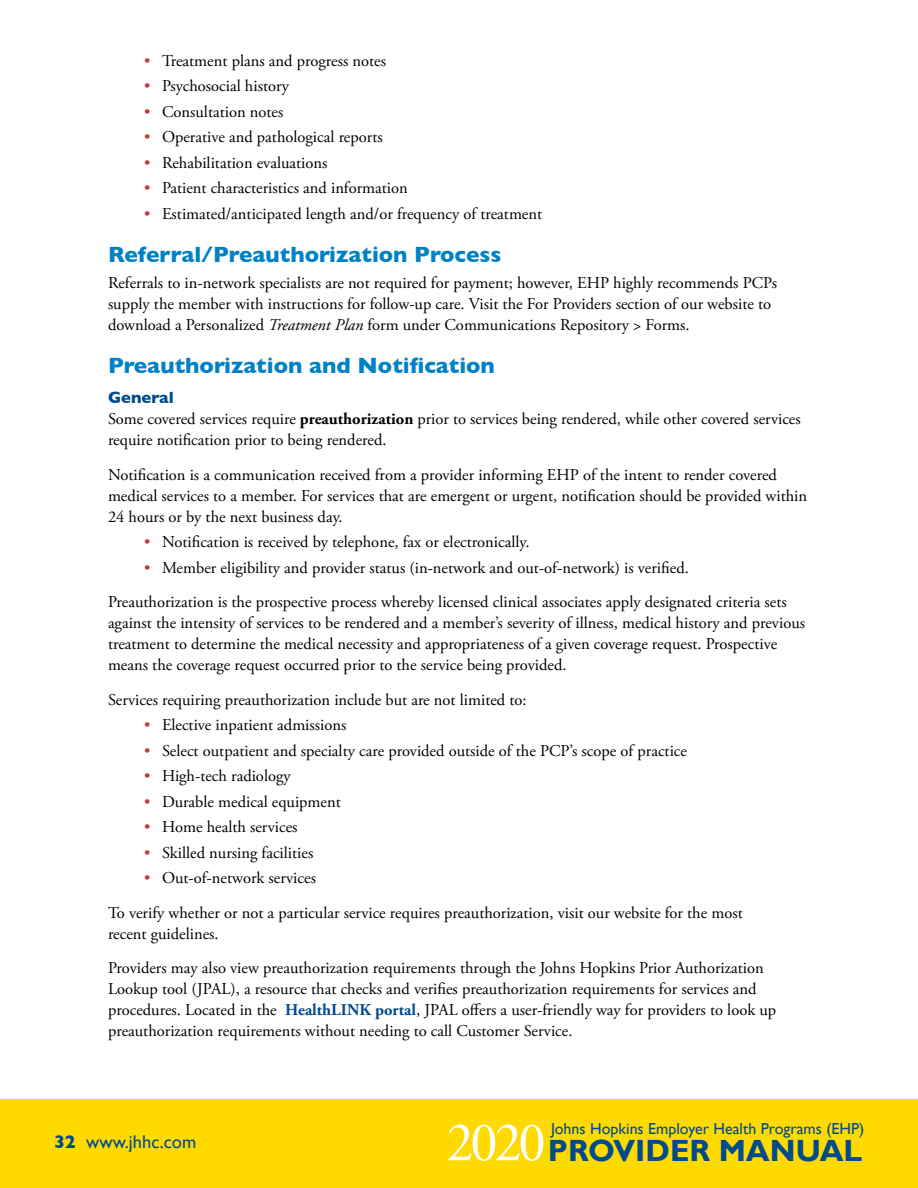
<style>
.page{position:relative;width:918px;height:1188px;background:#fff}
.page>*{position:absolute;margin:0;border:0;box-sizing:border-box;transform-origin:0 0}
.t1{font:55.8px "Adobe Garamond Pro";color:#fff}
.t2{font:700 30.75px "Gill Sans";color:#004b8d}
.t3{font:700 22.5px "Gill Sans";color:#0081c6}
.t4{font:18.45px "Gill Sans";color:#004b8d}
.t5{font:16.5px/21px "Adobe Garamond Pro";color:#000}
.t6{font:700 16.5px "Gill Sans";color:#004b8d}
.t7{font:15.9px "Gill Sans";color:#004b8d}
.s1{color:#cb3733}
.s2{font-style:italic}
.s3{font-weight:700}
.s4{font-weight:700;color:#004b8d}
</style>
<div class="page">
<div style="left:0;top:1099px;width:918px;height:89px;background:#ffda00"></div>
<p class="t5" style="left:144px;top:51px;width:244px"><span class="s1">•</span> Treatment plans and progress notes</p>
<p class="t5" style="left:144px;top:76px;width:147px"><span class="s1">•</span> Psychosocial history</p>
<p class="t5" style="left:144px;top:102px;width:141px"><span class="s1">•</span> Consultation notes</p>
<p class="t5" style="left:144px;top:127px;width:240px"><span class="s1">•</span> Operative and pathological reports</p>
<p class="t5" style="left:144px;top:153px;width:185px"><span class="s1">•</span> Rehabilitation evaluations</p>
<p class="t5" style="left:144px;top:178px;width:265px"><span class="s1">•</span> Patient characteristics and information</p>
<p class="t5" style="left:144px;top:204px;width:400px"><span class="s1">•</span> Estimated/anticipated length and/or frequency of treatment</p>
<h3 class="t3" style="left:108px;top:237px;width:395px">Referral/Preauthorization Process</h3>
<p class="t5" style="left:108px;top:273px;width:671px">Referrals to in-network specialists are not required for payment; however, EHP highly recommends PCPs supply the member with instructions for follow-up care. Visit the For Providers section of our website to download a Personalized <span class="s2">Treatment Plan</span> form under Communications Repository &gt; Forms.</p>
<h3 class="t3" style="left:108px;top:348px;width:388px">Preauthorization and Notification</h3>
<p class="t6" style="left:108px;top:385px;width:67px">General</p>
<p class="t5" style="left:108px;top:409px;width:694px">Some covered services require <span class="s3">preauthorization</span> prior to services being rendered, while other covered services require notification prior to being rendered.</p>
<p class="t5" style="left:108px;top:465px;width:701px">Notification is a communication received from a provider informing EHP of the intent to render covered medical services to a member. For services that are emergent or urgent, notification should be provided within<br>24 hours or by the next business day.</p>
<p class="t5" style="left:144px;top:532px;width:385px"><span class="s1">•</span> Notification is received by telephone, fax or electronically.</p>
<p class="t5" style="left:108px;top:551px;width:680px;line-height:34.5px;text-indent:36px"><span class="s1">•</span> Member eligibility and provider status (in-network and out-of-network) is verified.<br>Preauthorization is the prospective process whereby licensed clinical associates apply designated criteria sets</p>
<p class="t5" style="left:108px;top:613px;width:699px">against the intensity of services to be rendered and a member’s severity of illness, medical history and previous treatment to determine the medical necessity and appropriateness of a given coverage request. Prospective means the coverage request occurred prior to the service being provided.</p>
<p class="t5" style="left:108px;top:690px;width:420px">Services requiring preauthorization include but are not limited to:</p>
<p class="t5" style="left:144px;top:715px;width:204px"><span class="s1">•</span> Elective inpatient admissions</p>
<p class="t5" style="left:144px;top:741px;width:545px"><span class="s1">•</span> Select outpatient and specialty care provided outside of the PCP’s scope of practice</p>
<p class="t5" style="left:144px;top:766px;width:148px"><span class="s1">•</span> High-tech radiology</p>
<p class="t5" style="left:144px;top:792px;width:198px"><span class="s1">•</span> Durable medical equipment</p>
<p class="t5" style="left:144px;top:817px;width:155px"><span class="s1">•</span> Home health services</p>
<p class="t5" style="left:144px;top:843px;width:171px"><span class="s1">•</span> Skilled nursing facilities</p>
<p class="t5" style="left:108px;top:862px;width:636px;line-height:34.5px;text-indent:36px"><span class="s1">•</span> Out-of-network services<br>To verify whether or not a particular service requires preauthorization, visit our website for the most</p>
<p class="t5" style="left:108px;top:917px;width:657px;line-height:34.5px">recent guidelines.<br>Providers may also view preauthorization requirements through the Johns Hopkins Prior Authorization</p>
<p class="t5" style="left:108px;top:979px;width:670px">Lookup tool (JPAL), a resource that checks and verifies preauthorization requirements for services and procedures. Located in the <span class="s4">HealthLINK portal</span>, JPAL offers a user-friendly way for providers to look up preauthorization requirements without needing to call Customer Service.</p>
<p class="t4" style="left:54px;top:1131px;width:144px"><span class="s3">32</span> www.jhhc.com</p>
<h1 class="t1" style="left:446px;top:1109px;width:101px">2020</h1>
<p class="t7" style="left:551px;top:1119px;width:315px">Johns Hopkins Employer Health Programs (EHP)</p>
<h2 class="t2" style="left:548px;top:1132px;width:316px">PROVIDER MANUAL</h2>
</div>
